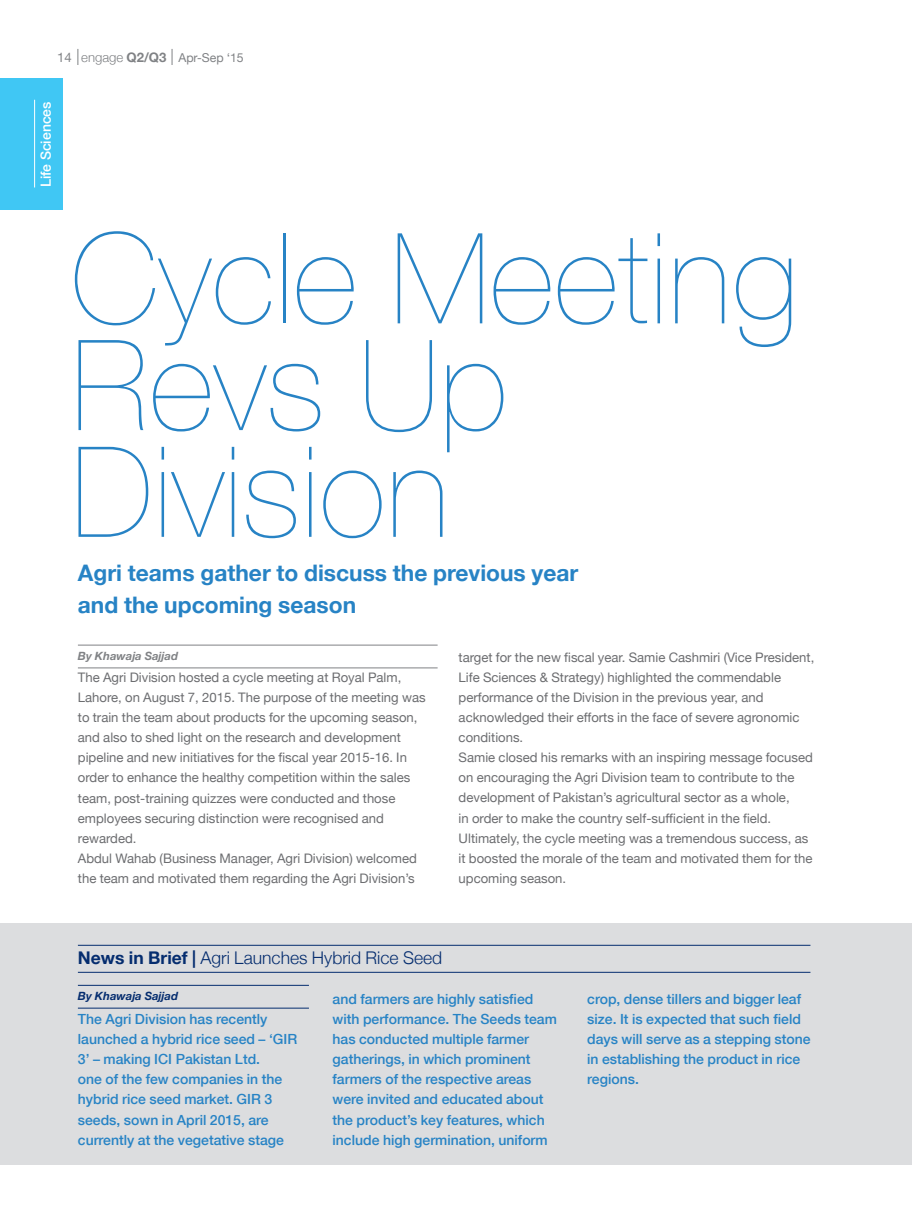
<style>
.page{position:relative;width:912px;height:1227px;background:#fff}
.page>*{position:absolute;margin:0;border:0;box-sizing:border-box;transform-origin:0 0}
.t1{font:200 126px/106.8px "Helvetica Neue";letter-spacing:.01em;color:#2783c5}
.t2{font:700 22.75px/31.5px "Helvetica Neue";color:#2783c5}
.t3{font:300 17.5px "Helvetica Neue";color:#052d6f}
.t4{font:500 14px/20.1px "Helvetica Neue";color:#2783c5}
.t5{font:500 14px "Helvetica Neue";color:#fff}
.t6{font:13.12px/20.1px "Helvetica Neue";color:#6c6d70}
.t7{font:12.25px "Helvetica Neue";color:#808285}
.t8{font:italic 700 11.38px "Helvetica Neue";color:#052d6f}
.t9{font:italic 700 11.38px "Helvetica Neue";color:#808285}
.s1{font-size:13.12px}
.s2{font-weight:300;font-size:13.12px}
.s3{font-weight:700;font-size:13.12px}
.s4{font-weight:700}
</style>
<div class="page">
<svg style="left:172px;top:49px;width:1px;height:16px"></svg>
<svg style="left:77px;top:49px;width:1px;height:16px"></svg>
<div style="left:0;top:923px;width:912px;height:242px;background:#dcdddf"></div>
<hr style="left:78px;top:985px;width:231px;height:1px;background:#052d6f">
<hr style="left:78px;top:1008px;width:231px;height:1px;background:#052d6f">
<hr style="left:78px;top:945px;width:732px;height:1px;background:#052d6f">
<hr style="left:78px;top:972px;width:732px;height:1px;background:#052d6f">
<div style="left:0;top:78px;width:62px;height:131px;background:#40c7f4"></div>
<hr style="left:34px;top:100px;width:1px;height:87px;background:#fff">
<hr style="left:78px;top:645px;width:360px;height:1px;background:#808285">
<hr style="left:78px;top:667px;width:360px;height:1px;background:#808285">
<p class="t7" style="left:57px;top:50px;width:188px"><span class="s1">14</span> <span class="s2">engage</span> <span class="s3">Q2/Q3</span> Apr-Sep ‘15</p>
<p class="t5" style="left:37px;top:187px;width:87px;rotate:-90deg">Life Sciences</p>
<h1 class="t1" style="left:72px;top:225px;width:728px">Cycle Meeting<br>Revs Up<br>Division</h1>
<h2 class="t2" style="left:78px;top:557px;width:502px">Agri teams gather to discuss the previous year and the upcoming season</h2>
<p class="t9" style="left:78px;top:649px;width:102px">By Khawaja Sajjad</p>
<p class="t6" style="left:78px;top:667px;width:349px">The Agri Division hosted a cycle meeting at Royal Palm, Lahore, on August 7, 2015. The purpose of the meeting was to train the team about products for the upcoming season, and also to shed light on the research and development pipeline and new initiatives for the fiscal year 2015-16. In order to enhance the healthy competition within the sales team, post-training quizzes were conducted and those employees securing distinction were recognised and rewarded.<br>Abdul Wahab (Business Manager, Agri Division) welcomed the team and motivated them regarding the Agri Division’s</p>
<p class="t6" style="left:459px;top:647px;width:357px">target for the new fiscal year. Samie Cashmiri (Vice President, Life Sciences &amp; Strategy) highlighted the commendable performance of the Division in the previous year, and acknowledged their efforts in the face of severe agronomic conditions.<br>Samie closed his remarks with an inspiring message focused on encouraging the Agri Division team to contribute to the development of Pakistan’s agricultural sector as a whole,<br>in order to make the country self-sufficient in the field.<br>Ultimately, the cycle meeting was a tremendous success, as it boosted the morale of the team and motivated them for the upcoming season.</p>
<h3 class="t3" style="left:78px;top:947px;width:366px"><span class="s4">News in Brief |</span> Agri Launches Hybrid Rice Seed</h3>
<p class="t8" style="left:78px;top:989px;width:102px">By Khawaja Sajjad</p>
<p class="t4" style="left:78px;top:1009px;width:221px">The Agri Division has recently launched a hybrid rice seed – ‘GIR<br>3’ – making ICI Pakistan Ltd.<br>one of the few companies in the hybrid rice seed market. GIR 3 seeds, sown in April 2015, are currently at the vegetative stage</p>
<p class="t4" style="left:332px;top:988px;width:226px">and farmers are highly satisfied with performance. The Seeds team has conducted multiple farmer gatherings, in which prominent farmers of the respective areas were invited and educated about the product’s key features, which include high germination, uniform</p>
<p class="t4" style="left:587px;top:988px;width:225px">crop, dense tillers and bigger leaf size. It is expected that such field days will serve as a stepping stone in establishing the product in rice regions.</p>
</div>
